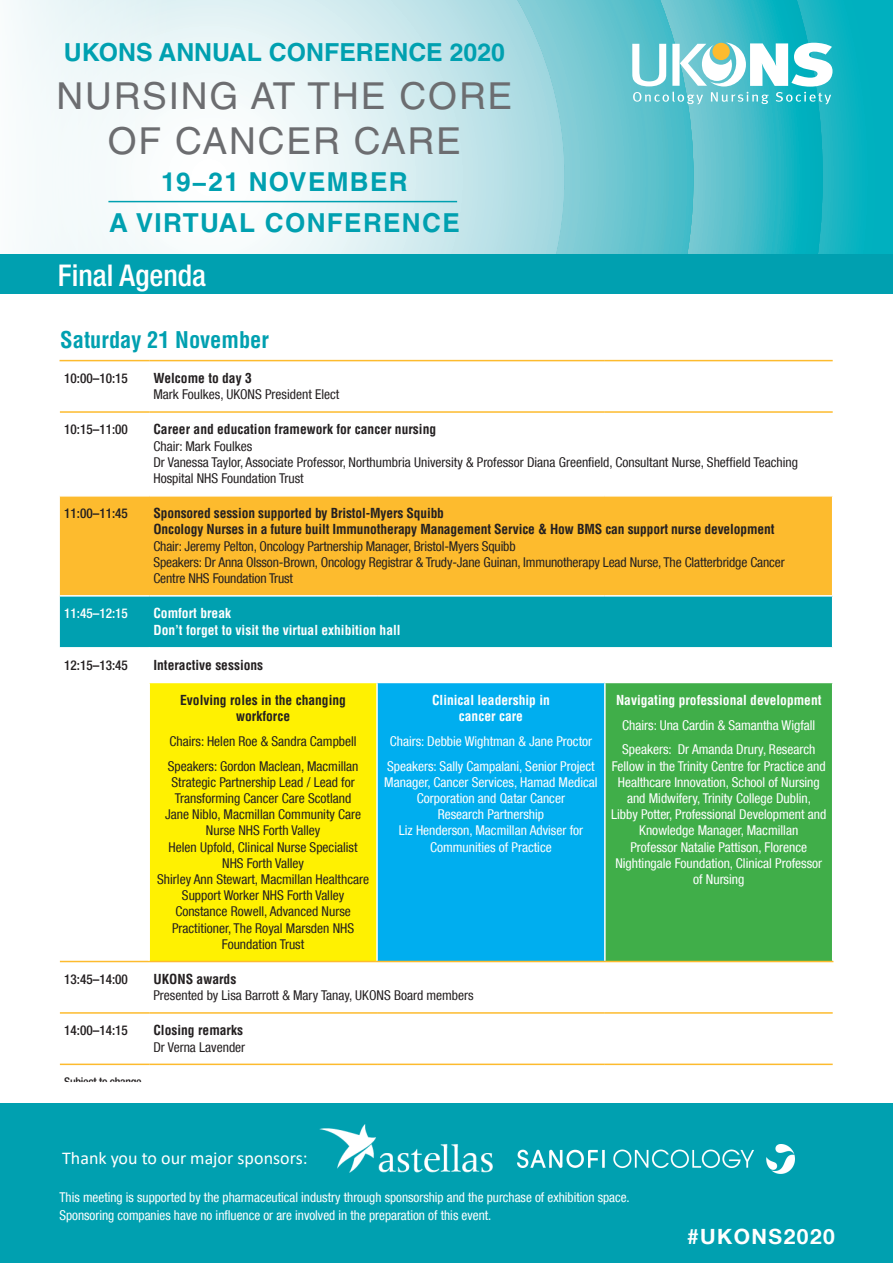
<style>
.page{position:relative;width:893px;height:1263px;background:#fff}
.page>*{position:absolute;margin:0;border:0;box-sizing:border-box;transform-origin:0 0}
.t1{font:37.05px/44.5px "Helvetica LT Std";letter-spacing:.05em;color:#6c6d70;text-align:center}
.t2{font:500 condensed 30px "Helvetica Neue LT Com";color:#fff}
.t3{font:700 26.1px "Helvetica LT Std";letter-spacing:.05em;color:#00a0b0}
.t4{font:700 24.9px "Helvetica LT Std";color:#00a0b0}
.Grey_subheading{font:700 condensed 22.5px "Helvetica LT Std";color:#00a0b0}
.t5{font:700 21px "Helvetica Neue LT Com";letter-spacing:.07em;color:#fff}
.t6{font:18px "Calibri";letter-spacing:.005em;color:#fff}
.t7{font:condensed 13.5px/16.2px "Helvetica Neue LT Com";color:#231f20;text-align:center}
.t8{font:condensed 13.5px/16.2px "Helvetica Neue LT Com";color:#fff;text-align:center}
.Default{font:700 condensed 13.5px/16.2px "Helvetica LT Std";letter-spacing:-.01em;color:#231f20;text-align:center}
.t9{font:700 condensed 13.5px/16.2px "Helvetica LT Std";color:#fff;text-align:center}
.Time{font:500 condensed 13.5px "Helvetica Neue LT Com";color:#231f20}
.Time-2{font:500 condensed 13.5px "Helvetica Neue LT Com";color:#fff}
.Time-3{font:500 condensed 12px "Helvetica Neue LT Com";letter-spacing:-.02em;color:#231f20}
</style>
<div class="page">
<svg style="left:564px;top:0;width:68px;height:254px;background:#73c8d2"></svg>
<svg style="left:171px;top:0;width:393px;height:254px"></svg>
<div style="left:0;top:0;width:171px;height:254px;background:#f4fafb"></div>
<div style="left:0;top:254px;width:893px;height:40px;background:#00a0b0"></div>
<svg style="left:632px;top:0;width:261px;height:254px;background:#42bec9"></svg>
<hr style="left:108px;top:201px;width:349px;height:1px;background:#00a0b0">
<div style="left:60px;top:497px;width:772px;height:98px;background:#fdbb2e"></div>
<div style="left:60px;top:597px;width:772px;height:50px;background:#00a0b0"></div>
<svg style="left:60px;top:647px;width:773px;height:316px"></svg>
<div style="left:149px;top:682px;width:228px;height:279px;background:#fff101"></div>
<div style="left:377px;top:682px;width:228px;height:279px;background:#00aeef"></div>
<div style="left:605px;top:682px;width:228px;height:279px;background:#40ae49"></div>
<hr style="left:60px;top:360px;width:89px;height:1px;background:#fdbb2e">
<hr style="left:60px;top:411px;width:89px;height:2px;background:#fdbb2e">
<hr style="left:60px;top:961px;width:89px;height:1px;background:#fdbb2e">
<hr style="left:149px;top:360px;width:228px;height:1px;background:#fdbb2e">
<hr style="left:377px;top:360px;width:228px;height:1px;background:#fdbb2e">
<hr style="left:605px;top:360px;width:228px;height:1px;background:#fdbb2e">
<hr style="left:149px;top:411px;width:228px;height:2px;background:#fdbb2e">
<hr style="left:377px;top:411px;width:228px;height:2px;background:#fdbb2e">
<hr style="left:605px;top:411px;width:228px;height:2px;background:#fdbb2e">
<hr style="left:149px;top:961px;width:228px;height:1px;background:#fdbb2e">
<hr style="left:377px;top:961px;width:228px;height:1px;background:#fdbb2e">
<hr style="left:605px;top:961px;width:228px;height:1px;background:#fdbb2e">
<hr style="left:149px;top:647px;width:1px;height:35px;background:#fff">
<hr style="left:148px;top:682px;width:229px;height:1px;background:#fff">
<hr style="left:148px;top:683px;width:2px;height:278px;background:#fff">
<hr style="left:377px;top:682px;width:228px;height:1px;background:#fff">
<hr style="left:376px;top:683px;width:2px;height:278px;background:#fff">
<hr style="left:605px;top:682px;width:228px;height:1px;background:#fff">
<hr style="left:604px;top:683px;width:2px;height:278px;background:#fff">
<hr style="left:832px;top:683px;width:1px;height:278px;background:#fff">
<hr style="left:60px;top:1012px;width:89px;height:2px;background:#fdbb2e">
<hr style="left:149px;top:1012px;width:228px;height:2px;background:#fdbb2e">
<hr style="left:377px;top:1012px;width:228px;height:2px;background:#fdbb2e">
<hr style="left:605px;top:1012px;width:228px;height:2px;background:#fdbb2e">
<hr style="left:60px;top:1063px;width:89px;height:2px;background:#fdbb2e">
<hr style="left:149px;top:1063px;width:228px;height:2px;background:#fdbb2e">
<hr style="left:377px;top:1063px;width:228px;height:2px;background:#fdbb2e">
<hr style="left:605px;top:1063px;width:228px;height:2px;background:#fdbb2e">
<div style="left:0;top:1103px;width:893px;height:160px;background:#00a0b0"></div>
<img style="left:320px;top:1125px;width:172px;height:47px">
<img style="left:518px;top:1145px;width:277px;height:28px">
<p class="t4" style="left:64px;top:37px;width:443px">UKONS ANNUAL CONFERENCE 2020</p>
<p class="t1" style="left:56px;top:74px;width:457px">NURSING AT THE CORE<br>OF CANCER CARE</p>
<p class="t3" style="left:161px;top:166px;width:248px">19−21 NOVEMBER</p>
<p class="t3" style="left:109px;top:206px;width:352px">A VIRTUAL CONFERENCE</p>
<p class="t2" style="left:58px;top:257px;width:150px">Final Agenda</p>
<p class="Grey_subheading" style="left:60px;top:326px;width:210px">Saturday 21 November</p>
<p class="Time" style="left:64px;top:370px;width:65px">10:00–10:15</p>
<p class="Default" style="left:153px;top:370px;width:100px">Welcome to day 3</p>
<p class="t7" style="left:153px;top:386px;width:187px">Mark Foulkes, UKONS President Elect</p>
<p class="Time" style="left:64px;top:422px;width:65px">10:15–11:00</p>
<p class="Default" style="left:153px;top:421px;width:284px">Career and education framework for cancer nursing</p>
<p class="t7" style="left:153px;top:438px;width:100px">Chair: Mark Foulkes</p>
<p class="t7" style="left:153px;top:454px;width:646px;text-align:left">Dr Vanessa Taylor, Associate Professor, Northumbria University &amp; Professor Diana Greenfield, Consultant Nurse, Sheffield Teaching<br>Hospital NHS Foundation Trust</p>
<p class="Time" style="left:64px;top:505px;width:65px">11:00–11:45</p>
<p class="Default" style="left:153px;top:505px;width:292px">Sponsored session supported by Bristol-Myers Squibb</p>
<p class="Default" style="left:153px;top:521px;width:622px">Oncology Nurses in a future built Immunotherapy Management Service &amp; How BMS can support nurse development</p>
<p class="t7" style="left:153px;top:538px;width:364px">Chair: Jeremy Pelton, Oncology Partnership Manager, Bristol-Myers Squibb</p>
<p class="t7" style="left:153px;top:554px;width:633px;text-align:left">Speakers: Dr Anna Olsson-Brown, Oncology Registrar &amp; Trudy-Jane Guinan, Immunotherapy Lead Nurse, The Clatterbridge Cancer<br>Centre NHS Foundation Trust</p>
<p class="Time-2" style="left:64px;top:605px;width:65px">11:45–12:15</p>
<p class="t9" style="left:153px;top:605px;width:79px">Comfort break</p>
<p class="t9" style="left:153px;top:621px;width:249px">Don’t forget to visit the virtual exhibition hall</p>
<p class="Time" style="left:64px;top:657px;width:65px">12:15–13:45</p>
<p class="Default" style="left:153px;top:657px;width:111px">Interactive sessions</p>
<p class="Default" style="left:180px;top:692px;width:167px">Evolving roles in the changing workforce</p>
<p class="t7" style="left:170px;top:733px;width:189px">Chairs: Helen Roe &amp; Sandra Campbell</p>
<p class="t7" style="left:168px;top:757px;width:192px;text-align:left">Speakers: Gordon Maclean, Macmillan<br>Strategic Partnership Lead / Lead for<br>Transforming Cancer Care Scotland</p>
<p class="t7" style="left:165px;top:806px;width:198px">Jane Niblo, Macmillan Community Care<br>Nurse NHS Forth Valley</p>
<p class="t7" style="left:169px;top:838px;width:190px">Helen Upfold, Clinical Nurse Specialist<br>NHS Forth Valley</p>
<p class="t7" style="left:157px;top:871px;width:213px">Shirley Ann Stewart, Macmillan Healthcare<br>Support Worker NHS Forth Valley</p>
<p class="t7" style="left:172px;top:903px;width:184px">Constance Rowell, Advanced Nurse<br>Practitioner, The Royal Marsden NHS<br>Foundation Trust</p>
<p class="t9" style="left:432px;top:692px;width:119px">Clinical leadership in cancer care</p>
<p class="t8" style="left:390px;top:733px;width:204px">Chairs: Debbie Wightman &amp; Jane Proctor</p>
<p class="t8" style="left:384px;top:757px;width:215px">Speakers: Sally Campalani, Senior Project Manager, Cancer Services, Hamad Medical Corporation and Qatar Cancer<br>Research Partnership</p>
<p class="t8" style="left:399px;top:822px;width:186px">Liz Henderson, Macmillan Adviser for<br>Communities of Practice</p>
<p class="t9" style="left:616px;top:692px;width:207px">Navigating professional development</p>
<p class="t8" style="left:622px;top:717px;width:195px">Chairs: Una Cardin &amp; Samantha Wigfall</p>
<p class="t8" style="left:612px;top:741px;width:215px">Speakers: Dr Amanda Drury, Research Fellow in the Trinity Centre for Practice and Healthcare Innovation, School of Nursing and Midwifery, Trinity College Dublin,</p>
<p class="t8" style="left:611px;top:806px;width:217px">Libby Potter, Professional Development and<br>Knowledge Manager, Macmillan</p>
<p class="t8" style="left:615px;top:838px;width:208px">Professor Natalie Pattison, Florence<br>Nightingale Foundation, Clinical Professor of Nursing</p>
<p class="Time" style="left:64px;top:971px;width:65px">13:45–14:00</p>
<p class="Default" style="left:153px;top:971px;width:84px">UKONS awards</p>
<p class="t7" style="left:153px;top:987px;width:322px">Presented by Lisa Barrott &amp; Mary Tanay, UKONS Board members</p>
<p class="Time" style="left:64px;top:1022px;width:65px">14:00–14:15</p>
<p class="Default" style="left:153px;top:1022px;width:91px">Closing remarks</p>
<p class="t7" style="left:153px;top:1038px;width:93px">Dr Verna Lavender</p>
<p class="Time-3" style="left:64px;top:1074px;width:79px">Subject to change</p>
<p class="t6" style="left:62px;top:1145px;width:247px">Thank you to our major sponsors:</p>
<p class="t8" style="left:60px;top:1189px;width:572px">This meeting is supported by the pharmaceutical industry through sponsorship and the purchase of exhibition space.</p>
<p class="t8" style="left:60px;top:1207px;width:433px">Sponsoring companies have no influence or are involved in the preparation of this event.</p>
<p class="t5" style="left:687px;top:1223px;width:149px">#UKONS2020</p>
</div>
